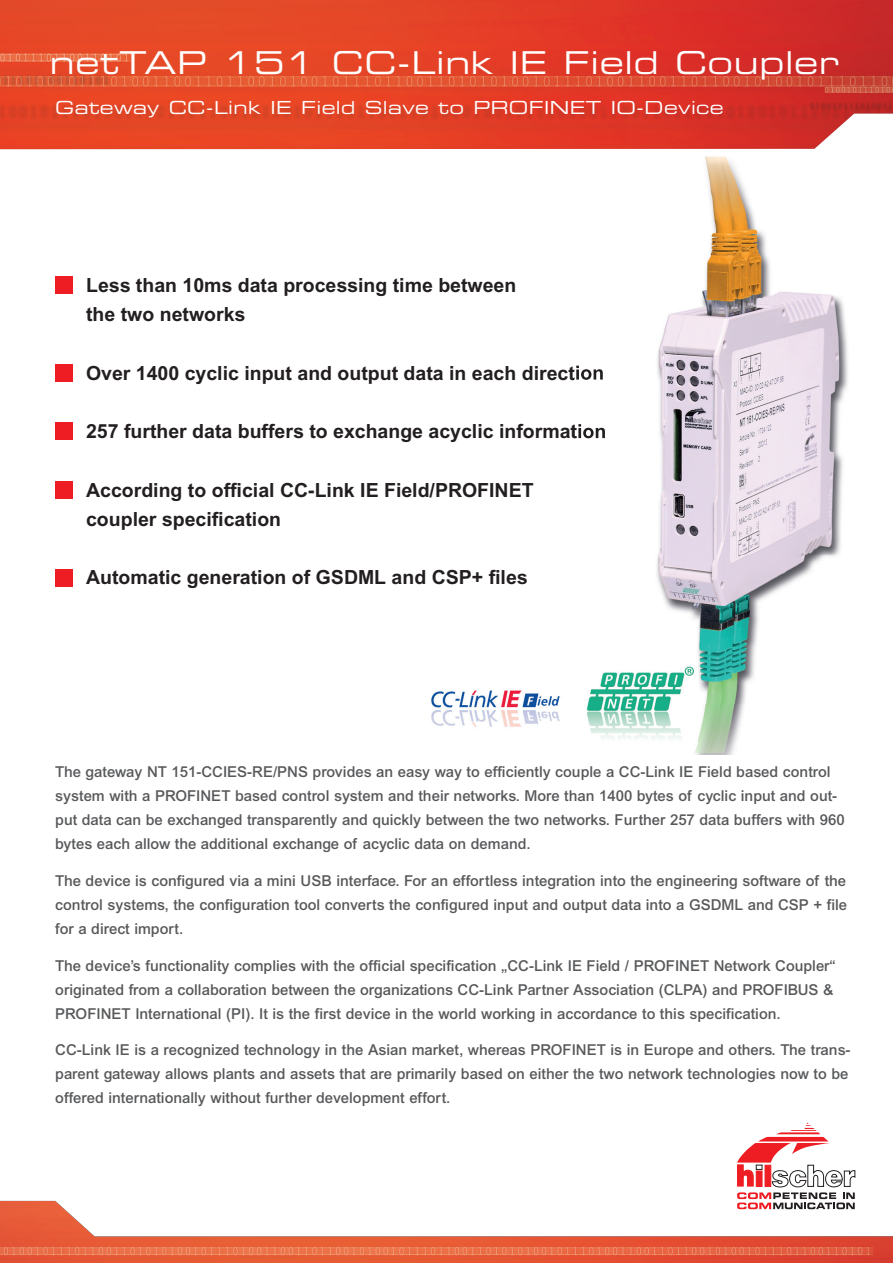
<style>
.page{position:relative;width:893px;height:1263px;background:#fff}
.page>*{position:absolute;margin:0;border:0;box-sizing:border-box;transform-origin:0 0}
.t1{font:31.5px "Eurostile LT Extended Two";letter-spacing:.02em;color:#fff}
.t2{font:700 19.5px/29.2px "Arial";color:#231f20}
.t3{font:18px "Eurostile LT Extended Two";letter-spacing:.02em;color:#fff}
.t4{font:500 15px/24px "Arial";color:#57585a}
</style>
<div class="page">
<svg style="left:737px;top:1122px;width:119px;height:78px"></svg>
<img style="left:0;top:1201px;width:893px;height:62px">
<img style="left:0;top:0;width:893px;height:149px">
<div style="left:55px;top:277px;width:17px;height:17px;background:#ee1d23"></div>
<div style="left:55px;top:364px;width:17px;height:17px;background:#ee1d23"></div>
<div style="left:55px;top:423px;width:17px;height:17px;background:#ee1d23"></div>
<div style="left:55px;top:481px;width:17px;height:17px;background:#ee1d23"></div>
<div style="left:55px;top:569px;width:17px;height:17px;background:#ee1d23"></div>
<img style="left:657px;top:156px;width:191px;height:549px">
<img style="left:697px;top:705px;width:47px;height:50px">
<img style="left:576px;top:365px;width:27px;height:15px">
<img style="left:575px;top:424px;width:30px;height:15px">
<img style="left:586px;top:659px;width:111px;height:96px">
<img style="left:431px;top:690px;width:129px;height:37px">
<h1 class="t1" style="left:50px;top:41px;width:791px">netTAP 151 CC-Link IE Field Coupler</h1>
<p class="t3" style="left:55px;top:95px;width:670px">Gateway CC-Link IE Field Slave to PROFINET IO-Device</p>
<h2 class="t2" style="left:86px;top:270px;width:432px">Less than 10ms data processing time between the two networks</h2>
<h2 class="t2" style="left:86px;top:358px;width:519px">Over 1400 cyclic input and output data in each direction</h2>
<h2 class="t2" style="left:86px;top:416px;width:522px">257 further data buffers to exchange acyclic information</h2>
<h2 class="t2" style="left:86px;top:475px;width:449px">According to official CC-Link IE Field/PROFINET coupler specification</h2>
<h2 class="t2" style="left:86px;top:563px;width:443px">Automatic generation of GSDML and CSP+ files</h2>
<p class="t4" style="left:55px;top:760px;width:791px">The gateway NT 151-CCIES-RE/PNS provides an easy way to efficiently couple a CC-Link IE Field based control system with a PROFINET based control system and their networks. More than 1400 bytes of cyclic input and out&shy;put data can be exchanged transparently and quickly between the two networks. Further 257 data buffers with 960 bytes each allow the additional exchange of acyclic data on demand.</p>
<p class="t4" style="left:55px;top:868px;width:793px;text-align:justify">The device is configured via a mini USB interface. For an effortless integration into the engineering software of the control systems, the configuration tool converts the configured input and output data into a GSDML and CSP + file for a direct import.</p>
<p class="t4" style="left:55px;top:953px;width:782px">The device’s functionality complies with the official specification „CC-Link IE Field / PROFINET Network Coupler“ originated from a collaboration between the organizations CC-Link Partner Association (CLPA) and PROFIBUS &amp;<br>PROFINET International (PI). It is the first device in the world working in accordance to this specification.</p>
<p class="t4" style="left:55px;top:1038px;width:797px">CC-Link IE is a recognized technology in the Asian market, whereas PROFINET is in Europe and others. The trans&shy;parent gateway allows plants and assets that are primarily based on either the two network technologies now to be offered internationally without further development effort.</p>
</div>
